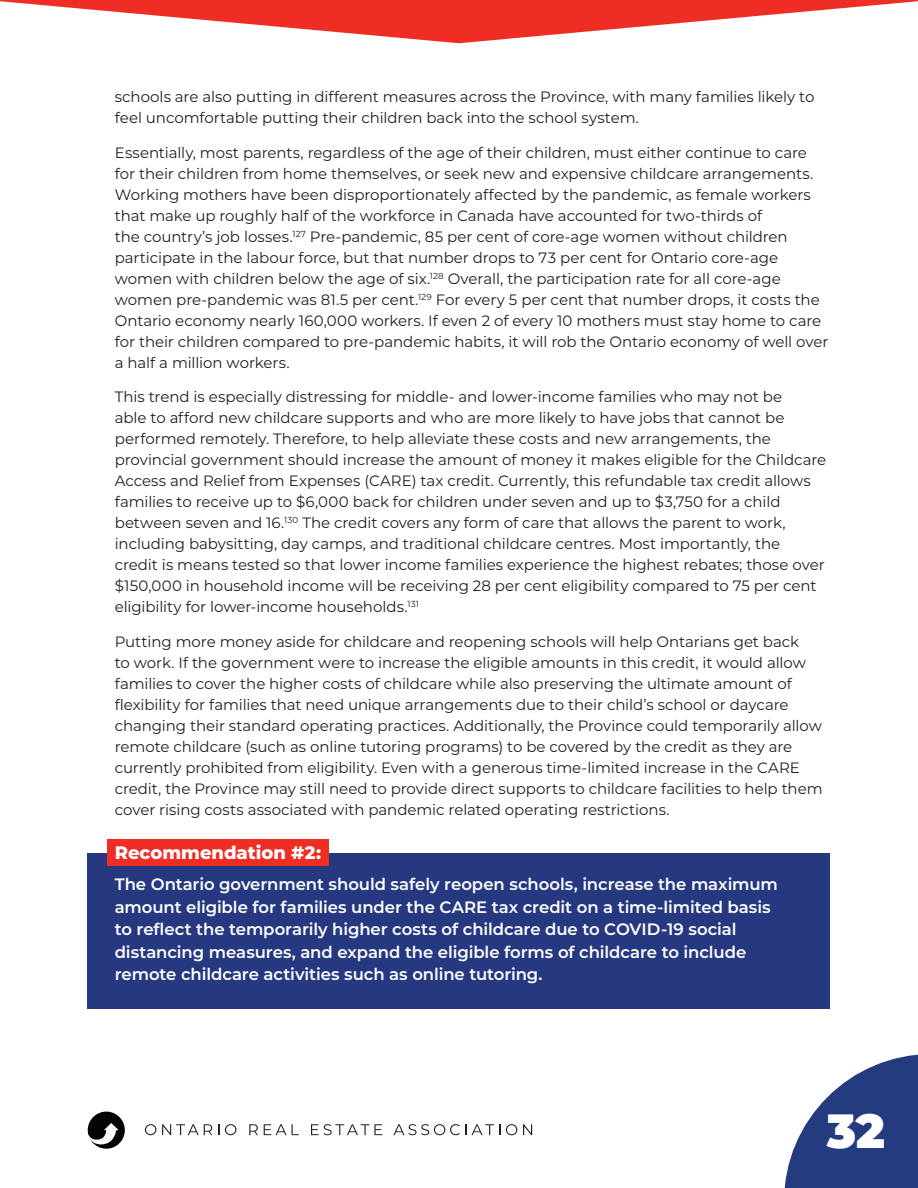
<style>
.page{position:relative;width:918px;height:1188px;background:#fff}
.page>*{position:absolute;margin:0;border:0;box-sizing:border-box;transform-origin:0 0}
.t1{font:900 48px "Montserrat";color:#fff}
.Reccomendation_Title{font:800 18px "Montserrat";color:#fff}
.Recommendation_text{font:600 16.5px/22.5px "Montserrat";letter-spacing:-.005em;color:#fff}
.Body_Indent{font:15px/21px "Montserrat";letter-spacing:-.005em;color:#231f20}
</style>
<div class="page">
<div style="left:88px;top:853px;width:742px;height:156px;background:#263980"></div>
<div style="left:107px;top:839px;width:221px;height:27px;background:#ee2e25"></div>
<svg style="left:145px;top:1124px;width:11px;height:11px"></svg>
<svg style="left:162px;top:1124px;width:50px;height:11px"></svg>
<svg style="left:225px;top:1124px;width:11px;height:11px"></svg>
<svg style="left:249px;top:1124px;width:9px;height:11px"></svg>
<svg style="left:264px;top:1124px;width:35px;height:11px"></svg>
<svg style="left:311px;top:1124px;width:71px;height:11px"></svg>
<svg style="left:393px;top:1124px;width:107px;height:11px"></svg>
<svg style="left:506px;top:1124px;width:11px;height:11px"></svg>
<svg style="left:523px;top:1124px;width:9px;height:11px"></svg>
<svg style="left:784px;top:1054px;width:134px;height:134px"></svg>
<svg style="left:88px;top:1112px;width:37px;height:37px"></svg>
<svg style="left:0;top:0;width:918px;height:43px"></svg>
<p class="Body_Indent" style="left:115px;top:86px;width:701px">schools are also putting in different measures across the Province, with many families likely to feel uncomfortable putting their children back into the school system.</p>
<p class="Body_Indent" style="left:115px;top:141px;width:715px">Essentially, most parents, regardless of the age of their children, must either continue to care for their children from home themselves, or seek new and expensive childcare arrangements.<br>Working mothers have been disproportionately affected by the pandemic, as female workers that make up roughly half of the workforce in Canada have accounted for two-thirds of<br>the country’s job losses.<sup>127</sup> Pre-pandemic, 85 per cent of core-age women without children participate in the labour force, but that number drops to 73 per cent for Ontario core-age women with children below the age of six.<sup>128</sup> Overall, the participation rate for all core-age women pre-pandemic was 81.5 per cent.<sup>129</sup> For every 5 per cent that number drops, it costs the Ontario economy nearly 160,000 workers. If even 2 of every 10 mothers must stay home to care for their children compared to pre-pandemic habits, it will rob the Ontario economy of well over a half a million workers.</p>
<p class="Body_Indent" style="left:115px;top:386px;width:713px">This trend is especially distressing for middle- and lower-income families who may not be<br>able to afford new childcare supports and who are more likely to have jobs that cannot be performed remotely. Therefore, to help alleviate these costs and new arrangements, the provincial government should increase the amount of money it makes eligible for the Childcare Access and Relief from Expenses (CARE) tax credit. Currently, this refundable tax credit allows families to receive up to $6,000 back for children under seven and up to $3,750 for a child between seven and 16.<sup>130</sup> The credit covers any form of care that allows the parent to work, including babysitting, day camps, and traditional childcare centres. Most importantly, the credit is means tested so that lower income families experience the highest rebates; those over $150,000 in household income will be receiving 28 per cent eligibility compared to 75 per cent eligibility for lower-income households.<sup>131</sup></p>
<p class="Body_Indent" style="left:115px;top:630px;width:709px">Putting more money aside for childcare and reopening schools will help Ontarians get back<br>to work. If the government were to increase the eligible amounts in this credit, it would allow families to cover the higher costs of childcare while also preserving the ultimate amount of flexibility for families that need unique arrangements due to their child’s school or daycare changing their standard operating practices. Additionally, the Province could temporarily allow remote childcare (such as online tutoring programs) to be covered by the credit as they are currently prohibited from eligibility. Even with a generous time-limited increase in the CARE credit, the Province may still need to provide direct supports to childcare facilities to help them cover rising costs associated with pandemic related operating restrictions.</p>
<p class="Reccomendation_Title" style="left:115px;top:839px;width:208px">Recommendation #2:</p>
<p class="Recommendation_text" style="left:115px;top:872px;width:665px">The Ontario government should safely reopen schools, increase the maximum amount eligible for families under the CARE tax credit on a time-limited basis to reflect the temporarily higher costs of childcare due to COVID-19 social distancing measures, and expand the eligible forms of childcare to include remote childcare activities such as online tutoring.</p>
<h1 class="t1" style="left:827px;top:1094px;width:60px">32</h1>
</div>
